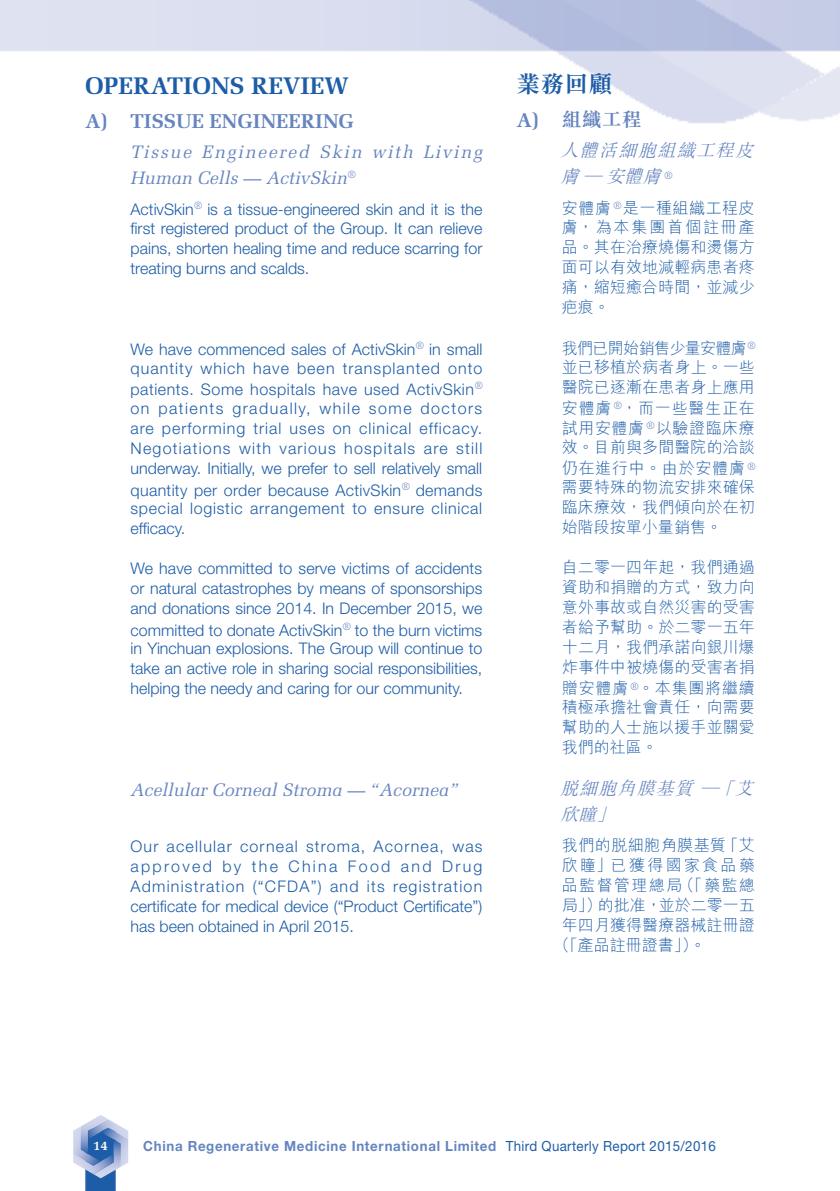
<style>
.page{position:relative;width:840px;height:1191px;background:#fff}
.page>*{position:absolute;margin:0;border:0;box-sizing:border-box;transform-origin:0 0}
.t1{font:700 24px "Melior LT Std";color:#1d5da7}
.t2{font:700 24px "M Sung HK";color:#1d5da7}
.t3{font:700 20px "Melior LT Std";color:#6685c0}
.t4{font:700 20px "M Sung HK";color:#6685c0}
.t5{font:italic 18px/26px "Melior LT Std";letter-spacing:.09em;color:#6685c0}
.t6{font:italic 18px "Melior LT Std";color:#6685c0}
.t7{font:italic 300 18px/26px "M Sung HK";color:#6685c0}
.t8{font:300 16px/20px "Helvetica Neue LT Std";color:#1d5da7}
.t9{font:300 16px/20px "M Hei HK";letter-spacing:.005em;color:#1d5da7;text-align:justify}
.t10{font:300 16px/18.4px "Helvetica Neue LT Std";letter-spacing:.045em;color:#1d5da7}
.t11{font:300 16px/18.4px "Helvetica Neue LT Std";letter-spacing:.065em;color:#1d5da7}
.t12{font:300 16px/18.4px "Helvetica Neue LT Std";letter-spacing:.035em;color:#1d5da7}
.t13{font:300 16px "M Hei HK";letter-spacing:.03em;color:#1d5da7}
.t14{font:300 16px "M Hei HK";letter-spacing:.085em;color:#1d5da7}
.t15{font:300 16px "M Hei HK";letter-spacing:.14em;color:#1d5da7}
.t16{font:700 14px "Helvetica Neue LT Std";letter-spacing:.05em;color:#6685c0;scale:.95 1}
.t17{font:700 13px "Melior LT Std";color:#fff;scale:.95 1}
.s1{font-family:"Melior LT Std"}
.s2{font-weight:400;color:#1d5da7}
</style>
<div class="page">
<svg style="left:73px;top:1115px;width:55px;height:76px"></svg>
<h1 class="t1" style="left:85px;top:71px;width:265px">OPERATIONS REVIEW</h1>
<p class="t3" style="left:85px;top:109px;width:72px">A) TISSUE</p>
<p class="t3" style="left:209px;top:109px;width:27px">ENGINEERING</p>
<p class="t5" style="left:130px;top:139px;width:353px">Tissue Engineered Skin with Living<br>Human Cells — ActivSkin<sup>®</sup></p>
<p class="t8" style="left:130px;top:200px;width:353px;line-height:18.4px">ActivSkin<sup>®</sup> is a tissue-engineered skin and it is the first registered product of the Group. It can relieve</p>
<p class="t8" style="left:130px;top:238px;width:353px">pains, shorten healing time and reduce scarring for treating burns and scalds.</p>
<p class="t11" style="left:130px;top:340px;width:353px">We have commenced sales of ActivSkin<sup>®</sup> in small quantity which have been transplanted onto</p>
<p class="t12" style="left:130px;top:380px;width:353px">patients. Some hospitals have used ActivSkin<sup>® </sup>on patients gradually, while some doctors</p>
<p class="t8" style="left:130px;top:418px;width:353px;text-align:justify">are performing trial uses on clinical efficacy.<br>Negotiations with various hospitals are still underway. Initially, we prefer to sell relatively small</p>
<p class="t10" style="left:130px;top:480px;width:353px">quantity per order because ActivSkin<sup>®</sup> demands special logistic arrangement to ensure clinical</p>
<p class="t8" style="left:130px;top:518px;width:56px">efficacy.</p>
<p class="t8" style="left:130px;top:558px;width:353px;text-align:justify">We have committed to serve victims of accidents or natural catastrophes by means of sponsorships and donations since 2014. In December 2015, we</p>
<p class="t8" style="left:130px;top:620px;width:353px;line-height:18.4px">committed to donate ActivSkin<sup>®</sup> to the burn victims in Yinchuan explosions. The Group will continue to</p>
<p class="t8" style="left:130px;top:658px;width:353px">take an active role in sharing social responsibilities, helping the needy and caring for our community.</p>
<p class="t6" style="left:130px;top:779px;width:329px">Acellular Corneal Stroma — “Acornea”</p>
<p class="t8" style="left:130px;top:835px;width:353px;text-align:justify">Our acellular corneal stroma, Acornea, was approved by the China Food and Drug Administration (“CFDA”) and its registration certificate for medical device (“Product Certificate”) has been obtained in April 2015.</p>
<h1 class="t2" style="left:516px;top:72px;width:97px">業務回顧</h1>
<p class="t4" style="left:516px;top:110px;width:127px"><span class="s1">A)</span> 組織工程</p>
<p class="t7" style="left:559px;top:136px;width:200px">人體活細胞組織工程皮膚 — 安體膚<sup>®</sup></p>
<p class="t9" style="left:561px;top:198px;width:194px">安體膚 <sup>®</sup> 是一種組織工程皮膚，為本集團首個註冊產品。其在治療燒傷和燙傷方面可以有效地減輕病患者疼痛，縮短癒合時間，並減少疤痕。</p>
<p class="t9" style="left:561px;top:337px;width:194px">我們已開始銷售少量安體膚<sup>®</sup>並已移植於病者身上。一些醫院已逐漸在患者身上應用安體膚<sup>®</sup>，而一些醫生正在試用安體膚 <sup>®</sup> 以驗證臨床療效。目前與多間醫院的洽談仍在進行中。由於安體膚<sup>®</sup>需要特殊的物流安排來確保臨床療效，我們傾向於在初始階段按單小量銷售。</p>
<p class="t9" style="left:561px;top:557px;width:194px">自二零一四年起，我們通過資助和捐贈的方式，致力向意外事故或自然災害的受害者給予幫助。於二零一五年十二月，我們承諾向銀川爆炸事件中被燒傷的受害者捐贈安體膚<sup>®</sup>。本集團將繼續積極承擔社會責任，向需要幫助的人士施以援手並關愛我們的社區。</p>
<p class="t7" style="left:559px;top:774px;width:200px">脫細胞角膜基質 —「艾欣瞳」</p>
<p class="t13" style="left:561px;top:836px;width:194px">我們的脫細胞角膜基質「艾</p>
<p class="t15" style="left:561px;top:856px;width:194px">欣瞳」已獲得國家食品藥</p>
<p class="t14" style="left:561px;top:876px;width:194px">品監督管理總局（「藥監總</p>
<p class="t9" style="left:561px;top:894px;width:194px">局」）的批准，並於二零一五</p>
<p class="t9" style="left:561px;top:914px;width:194px">年四月獲得醫療器械註冊證</p>
<p class="t9" style="left:553px;top:934px;width:153px">（「產品註冊證書」）。</p>
<p class="t17" style="left:93px;top:1137px;width:17px">14</p>
<p class="t16" style="left:143px;top:1136px;width:604px">China Regenerative Medicine International Limited <span class="s2">Third Quarterly Report 2015/2016</span></p>
</div>
